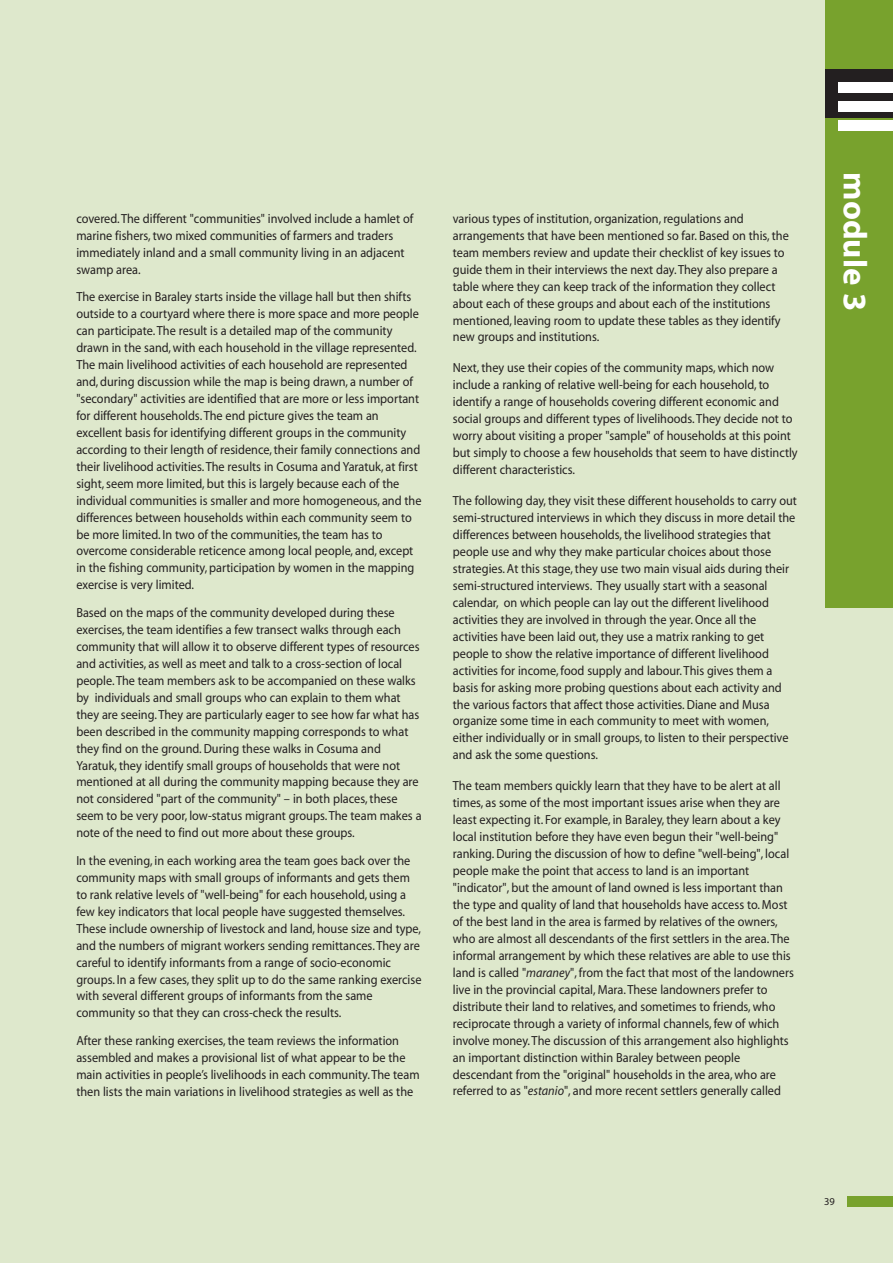
<style>
.page{position:relative;width:893px;height:1263px;background:#fff}
.page>*{position:absolute;margin:0;border:0;box-sizing:border-box;transform-origin:0 0}
.t1{font:700 33px "Myriad";color:#fff}
.t2{font:13.2px/17px "Myriad";color:#231f20;scale:.93 1}
.t3{font:10.5px "Myriad";color:#231f20}
.s1{font-style:italic}
</style>
<div class="page">
<div style="left:0;top:0;width:892px;height:1263px;background:#dee8cc"></div>
<div style="left:825px;top:0;width:67px;height:607px;background:#78a22d"></div>
<div style="left:846px;top:1196px;width:46px;height:11px;background:#78a22d"></div>
<div style="left:825px;top:69px;width:67px;height:48px;background:#231f20"></div>
<div style="left:837px;top:83px;width:55px;height:10px;background:#fff"></div>
<div style="left:838px;top:101px;width:54px;height:11px;background:#fff"></div>
<div style="left:838px;top:121px;width:54px;height:10px;background:#fff"></div>
<p class="t2" style="left:76px;top:211px;width:364px">covered.The different "communities" involved include a hamlet of marine fishers, two mixed communities of farmers and traders immediately inland and a small community living in an adjacent swamp area.</p>
<p class="t2" style="left:76px;top:289px;width:373px">The exercise in Baraley starts inside the village hall but then shifts outside to a courtyard where there is more space and more people can participate. The result is a detailed map of the community drawn in the sand, with each household in the village represented.<br>The main livelihood activities of each household are represented and, during discussion while the map is being drawn, a number of "secondary" activities are identified that are more or less important for different households. The end picture gives the team an excellent basis for identifying different groups in the community according to their length of residence, their family connections and their livelihood activities. The results in Cosuma and Yaratuk, at first sight, seem more limited, but this is largely because each of the individual communities is smaller and more homogeneous, and the differences between households within each community seem to be more limited. In two of the communities, the team has to overcome considerable reticence among local people, and, except in the fishing community, participation by women in the mapping exercise is very limited.</p>
<p class="t2" style="left:76px;top:605px;width:373px">Based on the maps of the community developed during these exercises, the team identifies a few transect walks through each community that will allow it to observe different types of resources and activities, as well as meet and talk to a cross-section of local people. The team members ask to be accompanied on these walks by individuals and small groups who can explain to them what they are seeing. They are particularly eager to see how far what has been described in the community mapping corresponds to what they find on the ground. During these walks in Cosuma and Yaratuk, they identify small groups of households that were not mentioned at all during the community mapping because they are not considered "part of the community" – in both places, these seem to be very poor, low-status migrant groups. The team makes a note of the need to find out more about these groups.</p>
<p class="t2" style="left:76px;top:853px;width:372px">In the evening, in each working area the team goes back over the community maps with small groups of informants and gets them to rank relative levels of "well-being" for each household, using a few key indicators that local people have suggested themselves.<br>These include ownership of livestock and land, house size and type, and the numbers of migrant workers sending remittances. They are careful to identify informants from a range of socio-economic groups. In a few cases, they split up to do the same ranking exercise with several different groups of informants from the same community so that they can cross-check the results.</p>
<p class="t2" style="left:76px;top:1033px;width:370px">After these ranking exercises, the team reviews the information assembled and makes a provisional list of what appear to be the main activities in people’s livelihoods in each community. The team then lists the main variations in livelihood strategies as well as the</p>
<p class="t2" style="left:453px;top:211px;width:363px">various types of institution, organization, regulations and arrangements that have been mentioned so far. Based on this, the team members review and update their checklist of key issues to guide them in their interviews the next day. They also prepare a table where they can keep track of the information they collect about each of these groups and about each of the institutions mentioned, leaving room to update these tables as they identify new groups and institutions.</p>
<p class="t2" style="left:453px;top:361px;width:372px">Next, they use their copies of the community maps, which now include a ranking of relative well-being for each household, to identify a range of households covering different economic and social groups and different types of livelihoods. They decide not to worry about visiting a proper "sample" of households at this point but simply to choose a few households that seem to have distinctly different characteristics.</p>
<p class="t2" style="left:453px;top:493px;width:371px">The following day, they visit these different households to carry out semi-structured interviews in which they discuss in more detail the differences between households, the livelihood strategies that people use and why they make particular choices about those strategies. At this stage, they use two main visual aids during their semi-structured interviews. They usually start with a seasonal calendar, on which people can lay out the different livelihood activities they are involved in through the year. Once all the activities have been laid out, they use a matrix ranking to get people to show the relative importance of different livelihood activities for income, food supply and labour. This gives them a basis for asking more probing questions about each activity and the various factors that affect those activities. Diane and Musa organize some time in each community to meet with women, either individually or in small groups, to listen to their perspective and ask the some questions.</p>
<p class="t2" style="left:453px;top:779px;width:368px">The team members quickly learn that they have to be alert at all times, as some of the most important issues arise when they are least expecting it. For example, in Baraley, they learn about a key local institution before they have even begun their "well-being" ranking. During the discussion of how to define "well-being", local people make the point that access to land is an important "indicator", but the amount of land owned is less important than the type and quality of land that households have access to. Most of the best land in the area is farmed by relatives of the owners, who are almost all descendants of the first settlers in the area. The informal arrangement by which these relatives are able to use this land is called "<span class="s1">maraney</span>", from the fact that most of the landowners live in the provincial capital, Mara. These landowners prefer to distribute their land to relatives, and sometimes to friends, who reciprocate through a variety of informal channels, few of which involve money. The discussion of this arrangement also highlights an important distinction within Baraley between people descendant from the "original" households in the area, who are referred to as "<span class="s1">estanio</span>", and more recent settlers generally called</p>
<p class="t1" style="left:867px;top:172px;width:140px;rotate:90deg">module 3</p>
<p class="t3" style="left:824px;top:1197px;width:12px">39</p>
</div>
